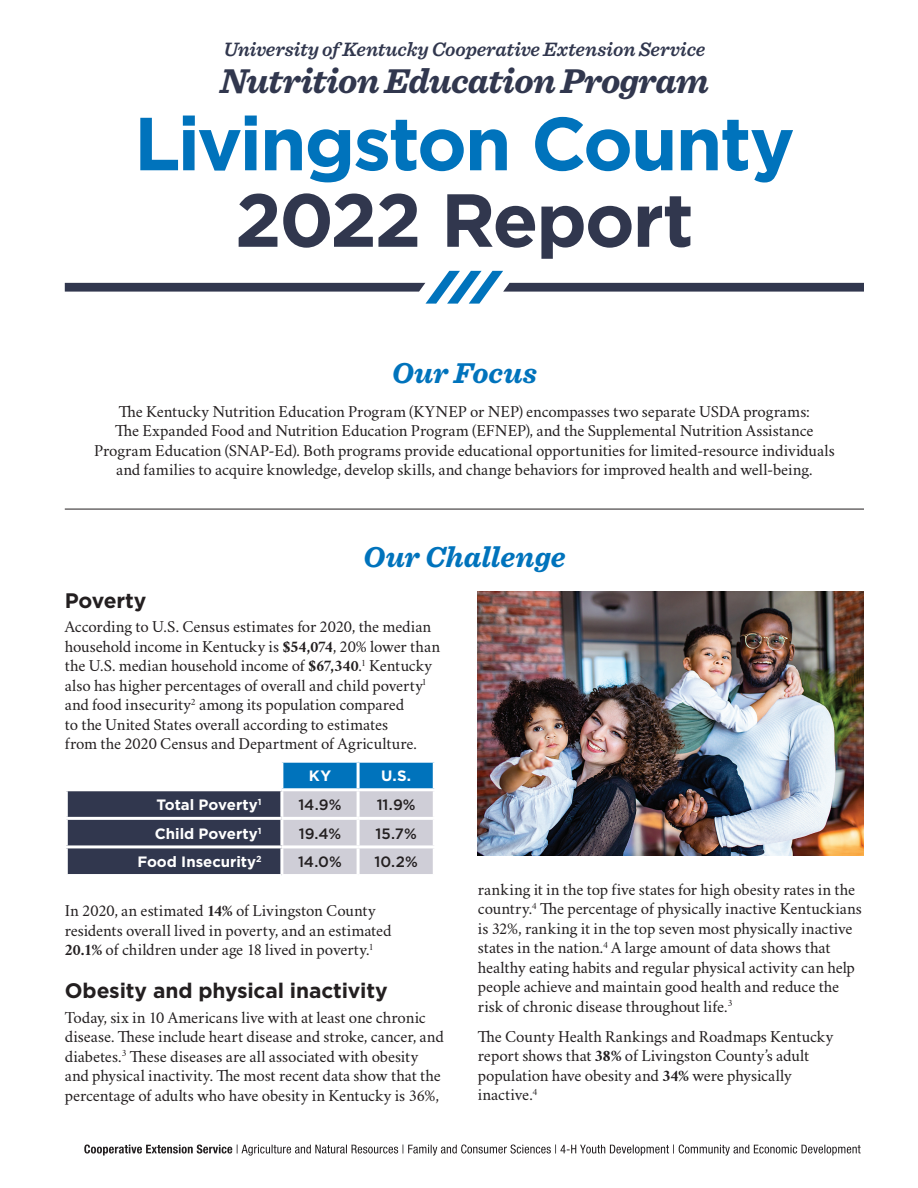
<style>
.page{position:relative;width:918px;height:1188px;background:#fff}
.page>*{position:absolute;margin:0;border:0;box-sizing:border-box;transform-origin:0 0}
.Section_Heading{font:700 75px "Gotham";letter-spacing:-.03em;color:#0073bc}
.Section_Heading-2{font:700 75px "Gotham";letter-spacing:-.03em;color:#31374e}
.Section_Heading-3{font:italic 700 36px "Sentinel";letter-spacing:-.02em;color:#31374e}
.Section_Heading-4{font:italic 700 30px "Sentinel";letter-spacing:.005em;color:#0073bc}
.Subhead{font:700 21px "Gotham";letter-spacing:-.01em;color:#231f20}
.Section_Heading-5{font:italic 600 20.25px "Sentinel";letter-spacing:-.005em;color:#31374e}
.Body_Front{font:16.5px/19.5px "Crimson";letter-spacing:-.01em;color:#231f20}
.Body_Front-2{font:700 15px "Gotham";color:#fff}
.Body_Front-3{font:500 15px "Gotham";color:#231f20}
.s1{font-weight:700}
</style>
<div class="page">
<hr style="left:65px;top:509px;width:799px;height:1px;background:#231f20">
<svg style="left:84px;top:1145px;width:777px;height:11px"></svg>
<svg style="left:65px;top:271px;width:799px;height:33px"></svg>
<img style="left:478px;top:591px;width:386px;height:264px">
<svg style="left:68px;top:763px;width:365px;height:111px;background:#7c8a9e"></svg>
<hr style="left:280px;top:763px;width:3px;height:25px;background:#fff">
<hr style="left:357px;top:763px;width:3px;height:25px;background:#fff">
<hr style="left:65px;top:788px;width:217px;height:3px;background:#fff">
<hr style="left:282px;top:788px;width:76px;height:3px;background:#fff">
<hr style="left:280px;top:791px;width:3px;height:26px;background:#fff">
<hr style="left:358px;top:788px;width:78px;height:3px;background:#fff">
<hr style="left:357px;top:791px;width:3px;height:26px;background:#fff">
<hr style="left:65px;top:817px;width:217px;height:3px;background:#fff">
<hr style="left:282px;top:817px;width:76px;height:3px;background:#fff">
<hr style="left:280px;top:820px;width:3px;height:25px;background:#fff">
<hr style="left:358px;top:817px;width:78px;height:3px;background:#fff">
<hr style="left:357px;top:820px;width:3px;height:25px;background:#fff">
<hr style="left:65px;top:845px;width:217px;height:3px;background:#fff">
<hr style="left:282px;top:845px;width:76px;height:3px;background:#fff">
<hr style="left:280px;top:848px;width:3px;height:26px;background:#fff">
<hr style="left:358px;top:845px;width:78px;height:3px;background:#fff">
<hr style="left:357px;top:848px;width:3px;height:26px;background:#fff">
<p class="Section_Heading-5" style="left:223px;top:34px;width:484px">University of Kentucky Cooperative Extension Service</p>
<p class="Section_Heading-3" style="left:220px;top:52px;width:491px">Nutrition Education Program</p>
<p class="Section_Heading" style="left:134px;top:94px;width:662px">Livingston County</p>
<p class="Section_Heading-2" style="left:235px;top:171px;width:460px">2022 Report</p>
<p class="Section_Heading-4" style="left:392px;top:349px;width:147px">Our Focus</p>
<p class="Body_Front" style="left:94px;top:400px;width:742px;text-align:center">The Kentucky Nutrition Education Program (KYNEP or NEP) encompasses two separate USDA programs:<br>The Expanded Food and Nutrition Education Program (EFNEP), and the Supplemental Nutrition Assistance Program Education (SNAP-Ed). Both programs provide educational opportunities for limited-resource individuals and families to acquire knowledge, develop skills, and change behaviors for improved health and well-being.</p>
<p class="Section_Heading-4" style="left:363px;top:533px;width:204px">Our Challenge</p>
<p class="Subhead" style="left:65px;top:587px;width:83px">Poverty</p>
<p class="Body_Front" style="left:65px;top:616px;width:377px">According to U.S. Census estimates for 2020, the median household income in Kentucky is <span class="s1">$54,074</span>, 20% lower than the U.S. median household income of <span class="s1">$67,340</span>.<sup>1</sup> Kentucky also has higher percentages of overall and child poverty<sup>1 </sup>and food insecurity<sup>2</sup> among its population compared<br>to the United States overall according to estimates<br>from the 2020 Census and Department of Agriculture.</p>
<p class="Body_Front-2" style="left:309px;top:766px;width:24px">KY</p>
<p class="Body_Front-2" style="left:381px;top:766px;width:32px">U.S.</p>
<p class="Body_Front-2" style="left:156px;top:795px;width:107px">Total Poverty<sup>1</sup></p>
<p class="Body_Front-3" style="left:298px;top:795px;width:45px">14.9%</p>
<p class="Body_Front-3" style="left:377px;top:795px;width:40px">11.9%</p>
<p class="Body_Front-2" style="left:155px;top:823px;width:108px">Child Poverty<sup>1</sup></p>
<p class="Body_Front-3" style="left:299px;top:824px;width:44px">19.4%</p>
<p class="Body_Front-3" style="left:375px;top:824px;width:43px">15.7%</p>
<p class="Body_Front-2" style="left:137px;top:852px;width:126px">Food Insecurity<sup>2</sup></p>
<p class="Body_Front-3" style="left:298px;top:852px;width:45px">14.0%</p>
<p class="Body_Front-3" style="left:375px;top:852px;width:45px">10.2%</p>
<p class="Body_Front" style="left:65px;top:900px;width:328px">In 2020, an estimated <span class="s1">14%</span> of Livingston County residents overall lived in poverty, and an estimated<br><span class="s1">20.1%</span> of children under age 18 lived in poverty.<sup>1</sup></p>
<p class="Subhead" style="left:65px;top:977px;width:324px">Obesity and physical inactivity</p>
<p class="Body_Front" style="left:65px;top:1006px;width:381px">Today, six in 10 Americans live with at least one chronic disease. These include heart disease and stroke, cancer, and diabetes.<sup>3</sup> These diseases are all associated with obesity and physical inactivity. The most recent data show that the percentage of adults who have obesity in Kentucky is 36%,</p>
<p class="Body_Front" style="left:478px;top:878px;width:386px">ranking it in the top five states for high obesity rates in the country.<sup>4</sup> The percentage of physically inactive Kentuckians is 32%, ranking it in the top seven most physically inactive states in the nation.<sup>4</sup> A large amount of data shows that healthy eating habits and regular physical activity can help people achieve and maintain good health and reduce the risk of chronic disease throughout life.<sup>3</sup></p>
<p class="Body_Front" style="left:478px;top:1026px;width:357px">The County Health Rankings and Roadmaps Kentucky report shows that <span class="s1">38%</span> of Livingston County’s adult population have obesity and <span class="s1">34%</span> were physically inactive.<sup>4</sup></p>
</div>
